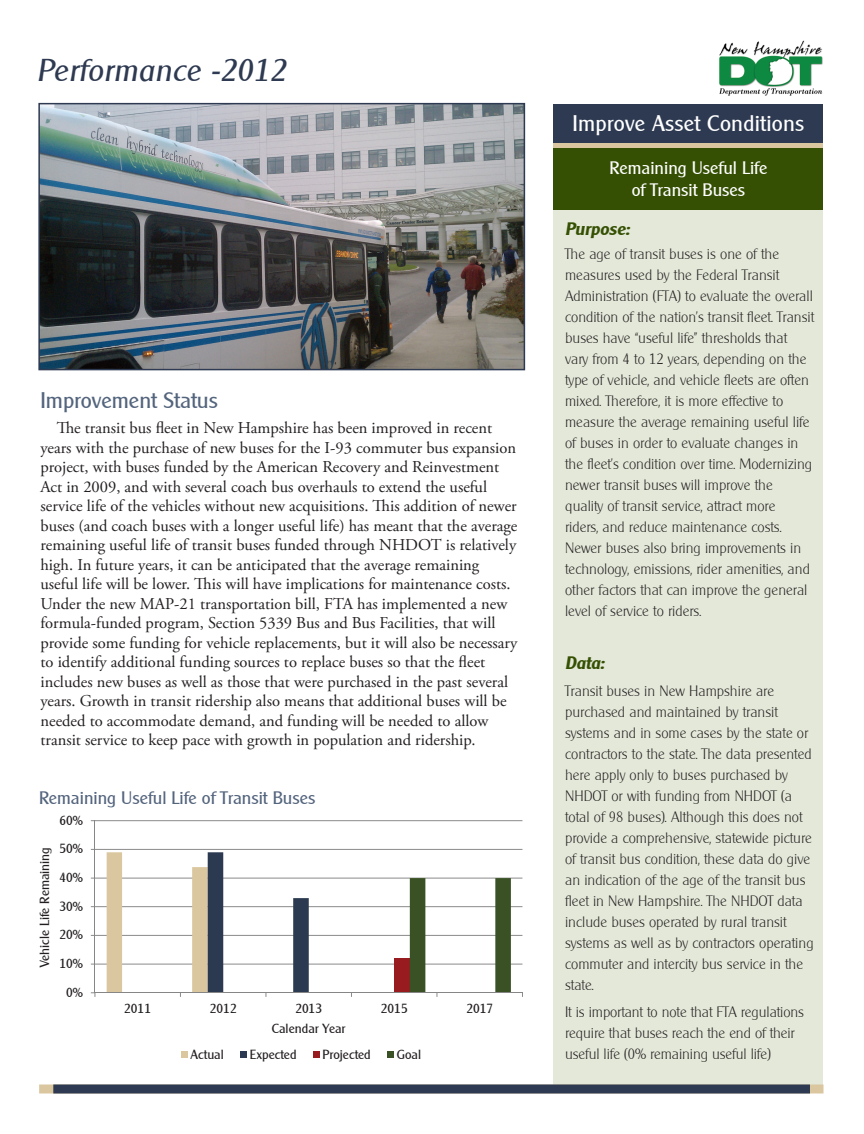
<style>
.page{position:relative;width:864px;height:1134px;background:#fff}
.page>*{position:absolute;margin:0;border:0;box-sizing:border-box;transform-origin:0 0}
.t1{font:italic 31.5px "Clearly Gothic";letter-spacing:.02em;color:#2e3a51}
.t2{font:22.5px "Clearly Gothic";letter-spacing:.01em;color:#fff}
.t3{font:22.5px "Clearly Gothic";color:#53647d}
.t4{font:18px/22.5px "Clearly Gothic";color:#fff;text-align:center}
.t5{font:18px "Clearly Gothic";color:#53647d}
.t6{font:italic 700 18px "Clearly Gothic";color:#355003}
.t7{font:16.5px/19.5px "Adobe Garamond Pro";color:#231f20}
.t8{font:300 15px/21px "Clearly Gothic";color:#231f20}
.t9{font:13.2px "Clearly Gothic";color:#231f20}
</style>
<div class="page">
<div style="left:554px;top:175px;width:270px;height:913px;background:#e3e8d9"></div>
<svg style="left:554px;top:142px;width:269px;height:6px;background:#beaf92"></svg>
<div style="left:554px;top:104px;width:270px;height:38px;background:#2e3a51"></div>
<div style="left:554px;top:148px;width:270px;height:62px;background:#355003"></div>
<img style="left:41px;top:106px;width:481px;height:261px">
<div style="left:38px;top:103px;width:487px;height:267px;border:2px solid #2e3a51"></div>
<div style="left:39px;top:1084px;width:785px;height:10px;background:#dbc79f"></div>
<div style="left:53px;top:1084px;width:757px;height:10px;background:#2e3a51"></div>
<img style="left:719px;top:40px;width:104px;height:56px">
<hr style="left:95px;top:964px;width:427px;height:1px;background:#868686">
<hr style="left:95px;top:935px;width:427px;height:1px;background:#868686">
<hr style="left:95px;top:906px;width:427px;height:1px;background:#868686">
<hr style="left:95px;top:878px;width:427px;height:1px;background:#868686">
<hr style="left:95px;top:849px;width:427px;height:1px;background:#868686">
<hr style="left:95px;top:820px;width:427px;height:1px;background:#868686">
<div style="left:394px;top:958px;width:16px;height:35px;background:#971b1f"></div>
<hr style="left:94px;top:821px;width:1px;height:172px;background:#868686">
<hr style="left:95px;top:992px;width:427px;height:1px;background:#868686">
<svg style="left:107px;top:852px;width:202px;height:145px"></svg>
<svg style="left:410px;top:878px;width:101px;height:119px"></svg>
<div style="left:181px;top:1051px;width:7px;height:7px;background:#dbc79f"></div>
<div style="left:240px;top:1051px;width:7px;height:7px;background:#2c3a51"></div>
<div style="left:313px;top:1051px;width:7px;height:7px;background:#971b1f"></div>
<div style="left:387px;top:1051px;width:7px;height:7px;background:#395124"></div>
<h1 class="t1" style="left:37px;top:53px;width:250px">Performance -2012</h1>
<h2 class="t3" style="left:40px;top:387px;width:179px">Improvement Status</h2>
<p class="t7" style="left:40px;top:419px;width:479px;text-indent:16px">The transit bus fleet in New Hampshire has been improved in recent years with the purchase of new buses for the I-93 commuter bus expansion project, with buses funded by the American Recovery and Reinvestment Act in 2009, and with several coach bus overhauls to extend the useful service life of the vehicles without new acquisitions. This addition of newer buses (and coach buses with a longer useful life) has meant that the average remaining useful life of transit buses funded through NHDOT is relatively high. In future years, it can be anticipated that the average remaining useful life will be lower. This will have implications for maintenance costs.<br>Under the new MAP-21 transportation bill, FTA has implemented a new formula-funded program, Section 5339 Bus and Bus Facilities, that will provide some funding for vehicle replacements, but it will also be necessary to identify additional funding sources to replace buses so that the fleet includes new buses as well as those that were purchased in the past several years. Growth in transit ridership also means that additional buses will be needed to accommodate demand, and funding will be needed to allow transit service to keep pace with growth in population and ridership.</p>
<p class="t5" style="left:39px;top:787px;width:278px">Remaining Useful Life of Transit Buses</p>
<p class="t9" style="left:37px;top:967px;width:122px;rotate:-90deg">Vehicle Life Remaining</p>
<p class="t9" style="left:60px;top:813px;width:25px">60%</p>
<p class="t9" style="left:60px;top:841px;width:25px">50%</p>
<p class="t9" style="left:60px;top:870px;width:25px">40%</p>
<p class="t9" style="left:60px;top:899px;width:25px">30%</p>
<p class="t9" style="left:60px;top:927px;width:25px">20%</p>
<p class="t9" style="left:60px;top:956px;width:25px">10%</p>
<p class="t9" style="left:66px;top:985px;width:18px">0%</p>
<p class="t9" style="left:124px;top:1001px;width:28px">2011</p>
<p class="t9" style="left:210px;top:1001px;width:28px">2012</p>
<p class="t9" style="left:295px;top:1001px;width:28px">2013</p>
<p class="t9" style="left:381px;top:1001px;width:28px">2015</p>
<p class="t9" style="left:466px;top:1001px;width:28px">2017</p>
<p class="t9" style="left:272px;top:1021px;width:75px">Calendar Year</p>
<p class="t9" style="left:191px;top:1046px;width:35px">Actual</p>
<p class="t9" style="left:250px;top:1046px;width:48px">Expected</p>
<p class="t9" style="left:323px;top:1046px;width:50px">Projected</p>
<p class="t9" style="left:397px;top:1046px;width:26px">Goal</p>
<h2 class="t2" style="left:573px;top:110px;width:233px">Improve Asset Conditions</h2>
<p class="t4" style="left:610px;top:156px;width:159px">Remaining Useful Life of Transit Buses</p>
<p class="t6" style="left:565px;top:219px;width:66px">Purpose:</p>
<p class="t8" style="left:565px;top:243px;width:251px">The age of transit buses is one of the measures used by the Federal Transit Administration (FTA) to evaluate the overall condition of the nation’s transit fleet. Transit buses have “useful life” thresholds that<br>vary from 4 to 12 years, depending on the type of vehicle, and vehicle fleets are often mixed. Therefore, it is more effective to measure the average remaining useful life of buses in order to evaluate changes in the fleet’s condition over time. Modernizing newer transit buses will improve the quality of transit service, attract more<br>riders, and reduce maintenance costs.<br>Newer buses also bring improvements in technology, emissions, rider amenities, and other factors that can improve the general level of service to riders.</p>
<p class="t6" style="left:565px;top:653px;width:41px">Data:</p>
<p class="t8" style="left:565px;top:681px;width:250px">Transit buses in New Hampshire are purchased and maintained by transit systems and in some cases by the state or contractors to the state. The data presented here apply only to buses purchased by NHDOT or with funding from NHDOT (a total of 98 buses). Although this does not provide a comprehensive, statewide picture of transit bus condition, these data do give an indication of the age of the transit bus fleet in New Hampshire. The NHDOT data include buses operated by rural transit systems as well as by contractors operating commuter and intercity bus service in the state.</p>
<p class="t8" style="left:565px;top:1002px;width:240px">It is important to note that FTA regulations require that buses reach the end of their useful life (0% remaining useful life)</p>
</div>
